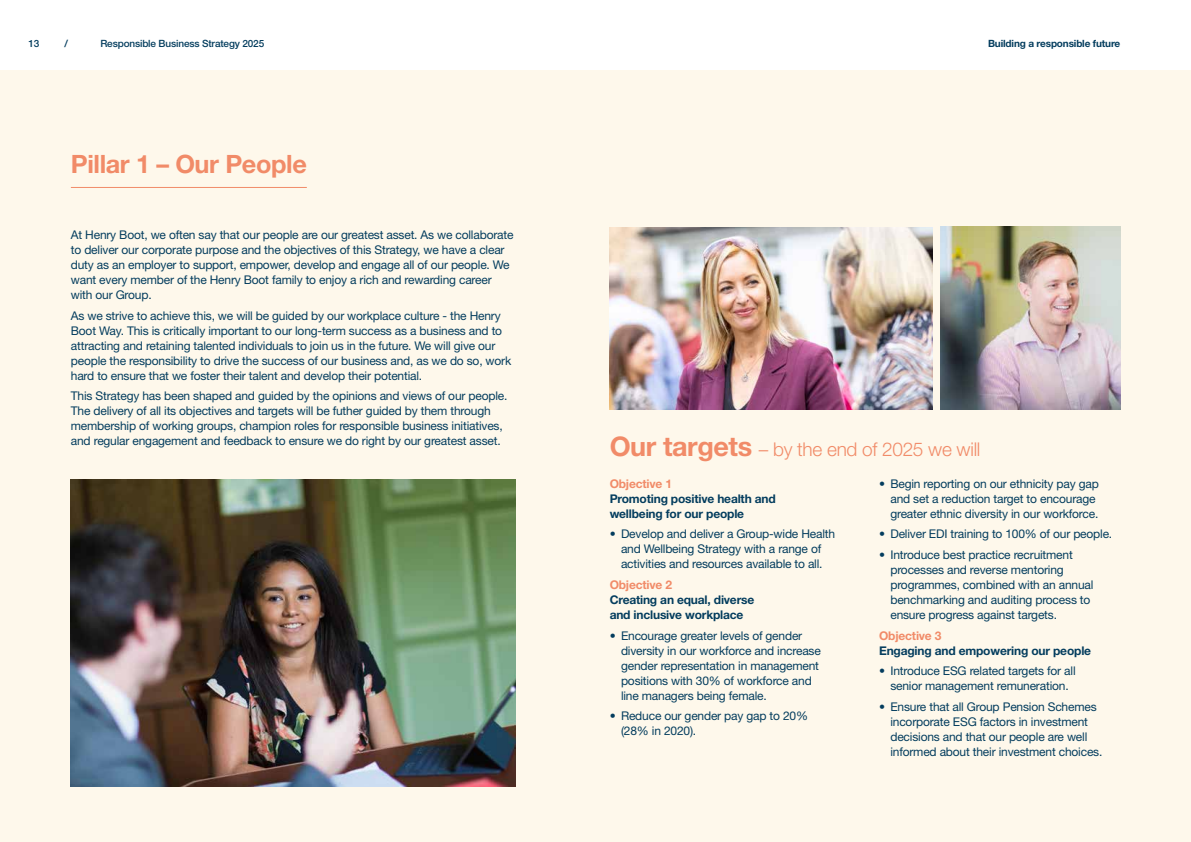
<style>
.page{position:relative;width:1191px;height:842px;background:#fff}
.page>*{position:absolute;margin:0;border:0;box-sizing:border-box;transform-origin:0 0}
.t1{font:700 25.3px "Helvetica Neue LT Std";letter-spacing:-.015em;color:#f18b68}
.t2{font:300 19px "Helvetica Neue LT Std";letter-spacing:-.015em;color:#f18b68}
.t3{font:12px/15px "Helvetica Neue LT Std";letter-spacing:-.015em;color:#043d5e}
.t4{font:700 12px/15px "Helvetica Neue LT Std";letter-spacing:-.015em;color:#043d5e}
.t5{font:700 12px "Helvetica Neue LT Std";letter-spacing:-.015em;color:#f18b68}
.t6{font:500 10px "Helvetica Neue LT Std";letter-spacing:-.015em;color:#043d5e}
.t7{font:700 10px "Helvetica Neue LT Std";letter-spacing:-.015em;color:#043d5e}
.s1{font-weight:700;font-size:27px}
</style>
<div class="page">
<div style="left:0;top:71px;width:1191px;height:771px;background:#fef8eb"></div>
<hr style="left:71px;top:187px;width:236px;height:1px;background:#f18b68">
<img style="left:609px;top:227px;width:324px;height:182px">
<img style="left:940px;top:227px;width:180px;height:182px">
<img style="left:71px;top:479px;width:444px;height:307px">
<p class="t6" style="left:28px;top:38px;width:12px">13</p>
<p class="t6" style="left:64px;top:38px;width:5px">/</p>
<p class="t6" style="left:100px;top:38px;width:165px">Responsible Business Strategy 2025</p>
<p class="t7" style="left:988px;top:38px;width:134px">Building a responsible future</p>
<h1 class="t1" style="left:71px;top:148px;width:237px">Pillar 1 – Our People</h1>
<p class="t3" style="left:71px;top:227px;width:444px">At Henry Boot, we often say that our people are our greatest asset. As we collaborate to deliver our corporate purpose and the objectives of this Strategy, we have a clear duty as an employer to support, empower, develop and engage all of our people. We want every member of the Henry Boot family to enjoy a rich and rewarding career with our Group.</p>
<p class="t3" style="left:71px;top:308px;width:442px">As we strive to achieve this, we will be guided by our workplace culture - the Henry Boot Way. This is critically important to our long-term success as a business and to attracting and retaining talented individuals to join us in the future. We will give our people the responsibility to drive the success of our business and, as we do so, work hard to ensure that we foster their talent and develop their potential.</p>
<p class="t3" style="left:71px;top:388px;width:438px">This Strategy has been shaped and guided by the opinions and views of our people.<br>The delivery of all its objectives and targets will be futher guided by them through membership of working groups, champion roles for responsible business initiatives, and regular engagement and feedback to ensure we do right by our greatest asset.</p>
<h2 class="t2" style="left:609px;top:438px;width:372px"><span class="s1">Our targets</span> – by the end of 2025 we will</h2>
<p class="t3" style="left:890px;top:476px;width:210px;text-indent:-11px">• Begin reporting on our ethnicity pay gap and set a reduction target to encourage greater ethnic diversity in our workforce.</p>
<p class="t3" style="left:879px;top:526px;width:235px">• Deliver EDI training to 100% of our people.</p>
<p class="t3" style="left:890px;top:547px;width:205px;text-indent:-11px">• Introduce best practice recruitment processes and reverse mentoring programmes, combined with an annual benchmarking and auditing process to ensure progress against targets.</p>
<p class="t5" style="left:879px;top:628px;width:64px">Objective 3</p>
<p class="t4" style="left:879px;top:643px;width:214px">Engaging and empowering our people</p>
<p class="t3" style="left:879px;top:663px;width:198px;text-align:center">• Introduce ESG related targets for all senior management remuneration.</p>
<p class="t3" style="left:890px;top:699px;width:213px;text-indent:-11px">• Ensure that all Group Pension Schemes incorporate ESG factors in investment decisions and that our people are well informed about their investment choices.</p>
<p class="t5" style="left:609px;top:476px;width:64px">Objective 1</p>
<p class="t4" style="left:609px;top:491px;width:168px">Promoting positive health and wellbeing for our people</p>
<p class="t3" style="left:609px;top:526px;width:227px;text-align:center">• Develop and deliver a Group-wide Health and Wellbeing Strategy with a range of activities and resources available to all.</p>
<p class="t5" style="left:609px;top:577px;width:64px">Objective 2</p>
<p class="t4" style="left:609px;top:592px;width:146px">Creating an equal, diverse and inclusive workplace</p>
<p class="t3" style="left:621px;top:628px;width:201px;text-indent:-11px">• Encourage greater levels of gender diversity in our workforce and increase gender representation in management positions with 30% of workforce and line managers being female.</p>
<p class="t3" style="left:621px;top:708px;width:188px;text-indent:-11px">• Reduce our gender pay gap to 20% (28% in 2020).</p>
</div>
